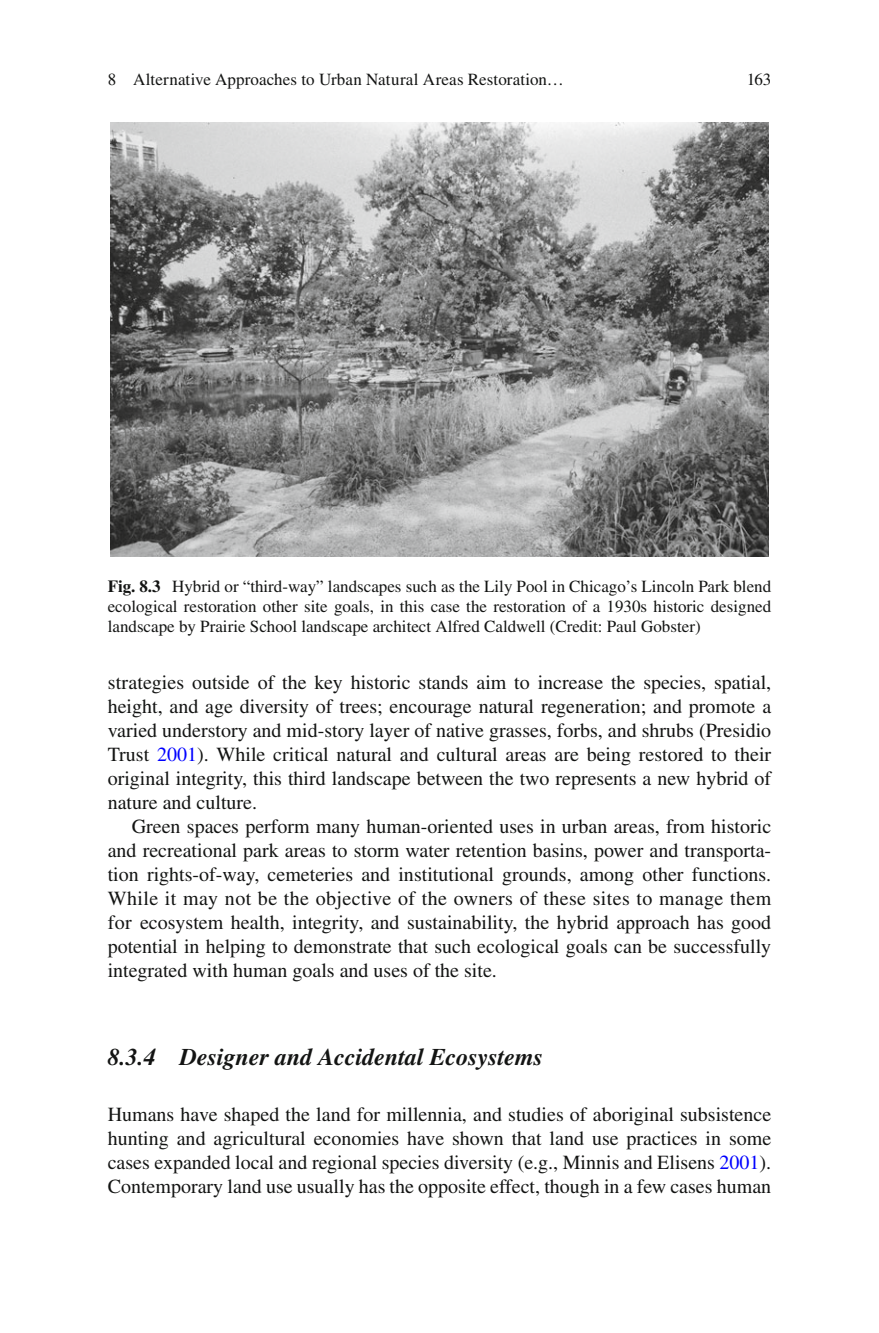
<style>
.page{position:relative;width:879px;height:1333px;background:#fff}
.page>*{position:absolute;margin:0;border:0;box-sizing:border-box;transform-origin:0 0}
.t1{font:italic 700 24px "Times";color:#131413}
.t2{font:20px/24px "Times";color:#131413;text-align:justify}
.t3{font:17px/20px "Times";color:#131413;text-align:justify}
.s1{font-weight:700}
.s2{color:#00f}
</style>
<div class="page">
<img style="left:110px;top:122px;width:659px;height:434px">
<p class="t3" style="left:108px;top:71px;width:457px">8 Alternative Approaches to Urban Natural Areas Restoration…</p>
<p class="t3" style="left:747px;top:71px;width:26px">163</p>
<p class="t3" style="left:108px;top:578px;width:665px"><span class="s1">Fig. 8.3</span> Hybrid or “third-way” landscapes such as the Lily Pool in Chicago’s Lincoln Park blend ecological restoration other site goals, in this case the restoration of a 1930s historic designed landscape by Prairie School landscape architect Alfred Caldwell (Credit: Paul Gobster)</p>
<p class="t2" style="left:108px;top:672px;width:665px">strategies outside of the key historic stands aim to increase the species, spatial, height, and age diversity of trees; encourage natural regeneration; and promote a varied understory and mid-story layer of native grasses, forbs, and shrubs (Presidio Trust <span class="s2">2001</span> ) . While critical natural and cultural areas are being restored to their original integrity, this third landscape between the two represents a new hybrid of nature and culture.</p>
<p class="t2" style="left:108px;top:816px;width:665px;text-indent:24px">Green spaces perform many human-oriented uses in urban areas, from historic and recreational park areas to storm water retention basins, power and transporta&shy;tion rights-of-way, cemeteries and institutional grounds, among other functions.<br>While it may not be the objective of the owners of these sites to manage them for ecosystem health, integrity, and sustainability, the hybrid approach has good potential in helping to demonstrate that such ecological goals can be successfully integrated with human goals and uses of the site.</p>
<p class="t1" style="left:108px;top:1048px;width:437px">8.3.4 Designer and Accidental Ecosystems</p>
<p class="t2" style="left:108px;top:1104px;width:665px">Humans have shaped the land for millennia, and studies of aboriginal subsistence hunting and agricultural economies have shown that land use practices in some cases expanded local and regional species diversity (e.g., Minnis and Elisens <span class="s2">2001</span> ) .<br>Contemporary land use usually has the opposite effect, though in a few cases human</p>
</div>
